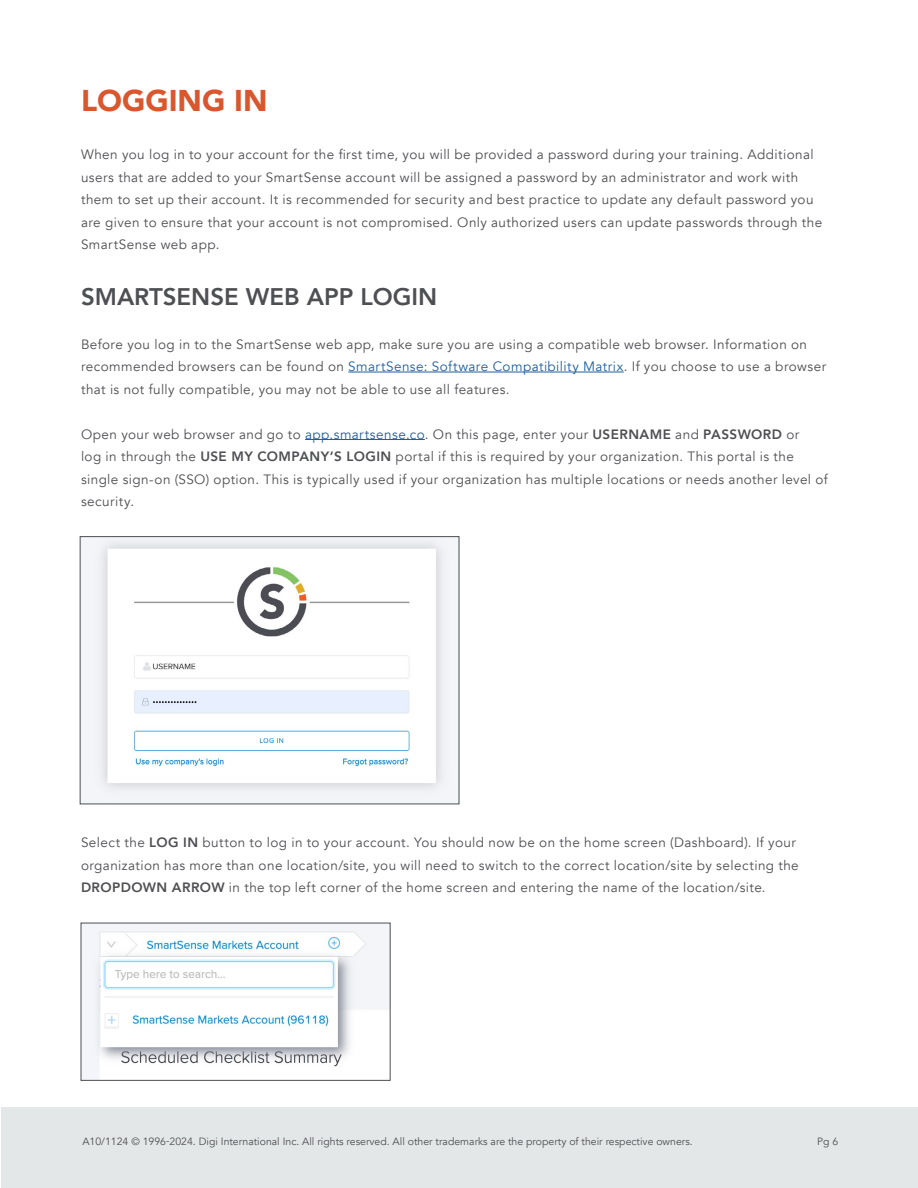
<style>
.page{position:relative;width:918px;height:1188px;background:#fff}
.page>*{position:absolute;margin:0;border:0;box-sizing:border-box;transform-origin:0 0}
.t1{font:900 30px "Avenir";color:#da572e}
.t2{font:800 24px "Avenir";color:#4e4f53}
.t3{font:13.5px/22.5px "Avenir";letter-spacing:.03em;color:#4e4f53}
.t4{font:10.5px "Avenir";color:#4e4f53}
.s1{color:#215e9e}
.s2{font-weight:800}
</style>
<div class="page">
<div style="left:1px;top:1107px;width:917px;height:81px;background:#e4e7e8"></div>
<hr style="left:348px;top:372px;width:276px;height:1px;background:#215e9e">
<hr style="left:305px;top:439px;width:120px;height:1px;background:#215e9e">
<img style="left:82px;top:538px;width:375px;height:264px">
<img style="left:83px;top:925px;width:306px;height:154px">
<div style="left:81px;top:923px;width:310px;height:158px;border:1px solid #4e4f53"></div>
<h1 class="t1" style="left:81px;top:75px;width:188px">LOGGING IN</h1>
<p class="t3" style="left:81px;top:143px;width:743px">When you log in to your account for the first time, you will be provided a password during your training. Additional users that are added to your SmartSense account will be assigned a password by an administrator and work with them to set up their account. It is recommended for security and best practice to update any default password you are given to ensure that your account is not compromised. Only authorized users can update passwords through the SmartSense web app.</p>
<h2 class="t2" style="left:81px;top:278px;width:358px">SMARTSENSE WEB APP LOGIN</h2>
<p class="t3" style="left:81px;top:333px;width:747px">Before you log in to the SmartSense web app, make sure you are using a compatible web browser. Information on recommended browsers can be found on <span class="s1">SmartSense: Software Compatibility Matrix</span>. If you choose to use a browser that is not fully compatible, you may not be able to use all features.</p>
<p class="t3" style="left:81px;top:423px;width:748px">Open your web browser and go to <span class="s1">app.smartsense.co</span>. On this page, enter your <span class="s2">USERNAME</span> and <span class="s2">PASSWORD</span> or<br>log in through the <span class="s2">USE MY COMPANY’S LOGIN</span> portal if this is required by your organization. This portal is the single sign-on (SSO) option. This is typically used if your organization has multiple locations or needs another level of security.</p>
<p class="t3" style="left:81px;top:832px;width:719px">Select the <span class="s2">LOG IN</span> button to log in to your account. You should now be on the home screen (Dashboard). If your organization has more than one location/site, you will need to switch to the correct location/site by selecting the<br><span class="s2">DROPDOWN ARROW</span> in the top left corner of the home screen and entering the name of the location/site.</p>
<p class="t4" style="left:82px;top:1135px;width:612px">A10/1124 © 1996-2024. Digi International Inc. All rights reserved. All other trademarks are the property of their respective owners.</p>
<p class="t4" style="left:817px;top:1135px;width:23px">Pg 6</p>
</div>
